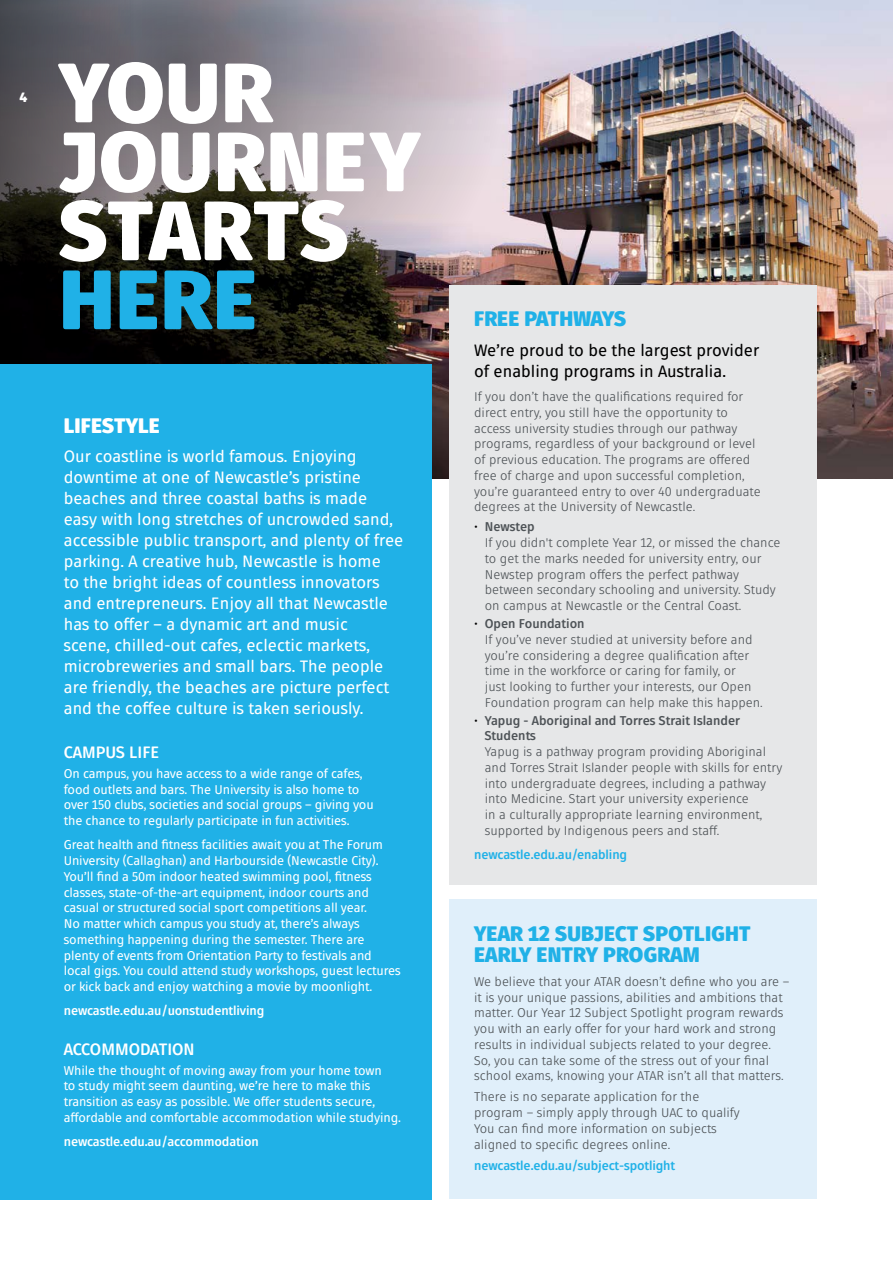
<style>
.page{position:relative;width:893px;height:1263px;background:#fff}
.page>*{position:absolute;margin:0;border:0;box-sizing:border-box;transform-origin:0 0}
.t1{font:900 84px/69px "Fuse V.2 Display";letter-spacing:.015em;color:#fff}
.t2{font:900 84px "Fuse V.2 Display";color:#20b1e7}
.t3{font:900 21px/21px "Fuse V.2 Display";letter-spacing:.01em;color:#20b1e7}
.t4{font:900 21px "Fuse V.2 Display";letter-spacing:.01em;color:#fff}
.t5{font:16.5px/21px "Fuse V.2 Display";color:#fff}
.t6{font:16.5px/21px "Fuse V.2 Display";color:#000}
.t7{font:700 16.5px "Fuse V.2 Display";color:#fff}
.t8{font:900 13.5px "Fuse V.2 Display";color:#fff}
.t9{font:12.75px/15.8px "Fuse V.2 Display";color:#4e5357}
.t10{font:12.75px/15.8px "Fuse V.2 Display";letter-spacing:-.01em;color:#fff}
.t11{font:700 12.75px "Fuse V.2 Display";letter-spacing:-.01em;color:#fff}
.t12{font:700 12.75px "Fuse V.2 Display";letter-spacing:-.01em;color:#20b1e7}
.t13{font:700 12.75px/15.8px "Fuse V.2 Display";color:#4e5357}
.s1{color:#000}
.s2{font-weight:700}
.s3{font-weight:400;color:#000}
</style>
<div class="page">
<img style="left:432px;top:0;width:461px;height:478px">
<svg style="left:304px;top:0;width:203px;height:394px;background:#a09397"></svg>
<svg style="left:133px;top:0;width:171px;height:364px;background:#4b4948"></svg>
<svg style="left:0;top:0;width:133px;height:364px;background:#3a3839"></svg>
<div style="left:449px;top:285px;width:367px;height:600px;background:#e6e7e8"></div>
<div style="left:0;top:364px;width:432px;height:835px;background:#20b1e7"></div>
<div style="left:449px;top:899px;width:367px;height:300px;background:#e0effa"></div>
<p class="t8" style="left:19px;top:88px;width:9px">4</p>
<h1 class="t1" style="left:59px;top:58px;width:362px">YOUR<br>JOURNEY<br>STARTS</h1>
<h1 class="t2" style="left:59px;top:243px;width:199px">HERE</h1>
<h2 class="t4" style="left:64px;top:411px;width:98px">LIFESTYLE</h2>
<p class="t5" style="left:64px;top:446px;width:341px">Our coastline is world famous. Enjoying downtime at one of Newcastle’s pristine beaches and three coastal baths is made easy with long stretches of uncrowded sand, accessible public transport, and plenty of free parking. A creative hub, Newcastle is home<br>to the bright ideas of countless innovators and entrepreneurs. Enjoy all that Newcastle has to offer – a dynamic art and music<br>scene, chilled-out cafes, eclectic markets, microbreweries and small bars. The people are friendly, the beaches are picture perfect and the coffee culture is taken seriously.</p>
<p class="t7" style="left:64px;top:742px;width:97px">CAMPUS LIFE</p>
<p class="t10" style="left:64px;top:766px;width:311px">On campus, you have access to a wide range of cafes, food outlets and bars. The University is also home to over 150 clubs, societies and social groups – giving you the chance to regularly participate in fun activities.</p>
<p class="t10" style="left:64px;top:837px;width:339px">Great health and fitness facilities await you at The Forum University (Callaghan) and Harbourside (Newcastle City).<br>You’ll find a 50m indoor heated swimming pool, fitness classes, state-of-the-art equipment, indoor courts and casual or structured social sport competitions all year.<br>No matter which campus you study at, there’s always something happening during the semester. There are plenty of events from Orientation Party to festivals and local gigs. You could attend study workshops, guest lectures or kick back and enjoy watching a movie by moonlight.</p>
<p class="t11" style="left:64px;top:1003px;width:202px">newcastle.edu.au/uonstudentliving</p>
<p class="t7" style="left:64px;top:1038px;width:132px">ACCOMMODATION</p>
<p class="t10" style="left:64px;top:1062px;width:339px">While the thought of moving away from your home town<br>to study might seem daunting, we’re here to make this transition as easy as possible. We offer students secure, affordable and comfortable accommodation while studying.</p>
<p class="t11" style="left:64px;top:1134px;width:197px">newcastle.edu.au/accommodation</p>
<h2 class="t3" style="left:474px;top:309px;width:153px">FREE PATHWAYS</h2>
<p class="t6" style="left:474px;top:340px;width:287px">We’re proud to be the largest provider of enabling programs in Australia.</p>
<p class="t9" style="left:474px;top:389px;width:288px">If you don’t have the qualifications required for direct entry, you still have the opportunity to access university studies through our pathway programs, regardless of your background or level of previous education. The programs are offered free of charge and upon successful completion, you’re guaranteed entry to over 40 undergraduate degrees at the University of Newcastle.</p>
<p class="t9" style="left:485px;top:519px;width:297px;text-indent:-11px"><span class="s1">•</span> <span class="s2">Newstep<br></span>If you didn't complete Year 12, or missed the chance to get the marks needed for university entry, our Newstep program offers the perfect pathway between secondary schooling and university. Study on campus at Newcastle or the Central Coast.</p>
<p class="t9" style="left:485px;top:616px;width:280px;text-indent:-11px"><span class="s1">•</span> <span class="s2">Open Foundation<br></span>If you’ve never studied at university before and you’re considering a degree qualification after time in the workforce or caring for family, or<br>just looking to further your interests, our Open Foundation program can help make this happen.</p>
<p class="t13" style="left:485px;top:712px;width:257px;text-indent:-11px"><span class="s3">•</span> Yapug - Aboriginal and Torres Strait Islander<br>Students</p>
<p class="t9" style="left:485px;top:744px;width:299px">Yapug is a pathway program providing Aboriginal and Torres Strait Islander people with skills for entry into undergraduate degrees, including a pathway into Medicine. Start your university experience<br>in a culturally appropriate learning environment, supported by Indigenous peers and staff.</p>
<p class="t12" style="left:474px;top:847px;width:155px">newcastle.edu.au/enabling</p>
<h2 class="t3" style="left:474px;top:923px;width:278px">YEAR 12 SUBJECT SPOTLIGHT<br>EARLY ENTRY PROGRAM</h2>
<p class="t9" style="left:474px;top:974px;width:317px">We believe that your ATAR doesn’t define who you are – it is your unique passions, abilities and ambitions that matter. Our Year 12 Subject Spotlight program rewards you with an early offer for your hard work and strong results in individual subjects related to your degree.<br>So, you can take some of the stress out of your final school exams, knowing your ATAR isn’t all that matters.</p>
<p class="t9" style="left:474px;top:1089px;width:267px">There is no separate application for the program – simply apply through UAC to qualify You can find more information on subjects aligned to specific degrees online.</p>
<p class="t12" style="left:474px;top:1157px;width:203px">newcastle.edu.au/subject-spotlight</p>
</div>
